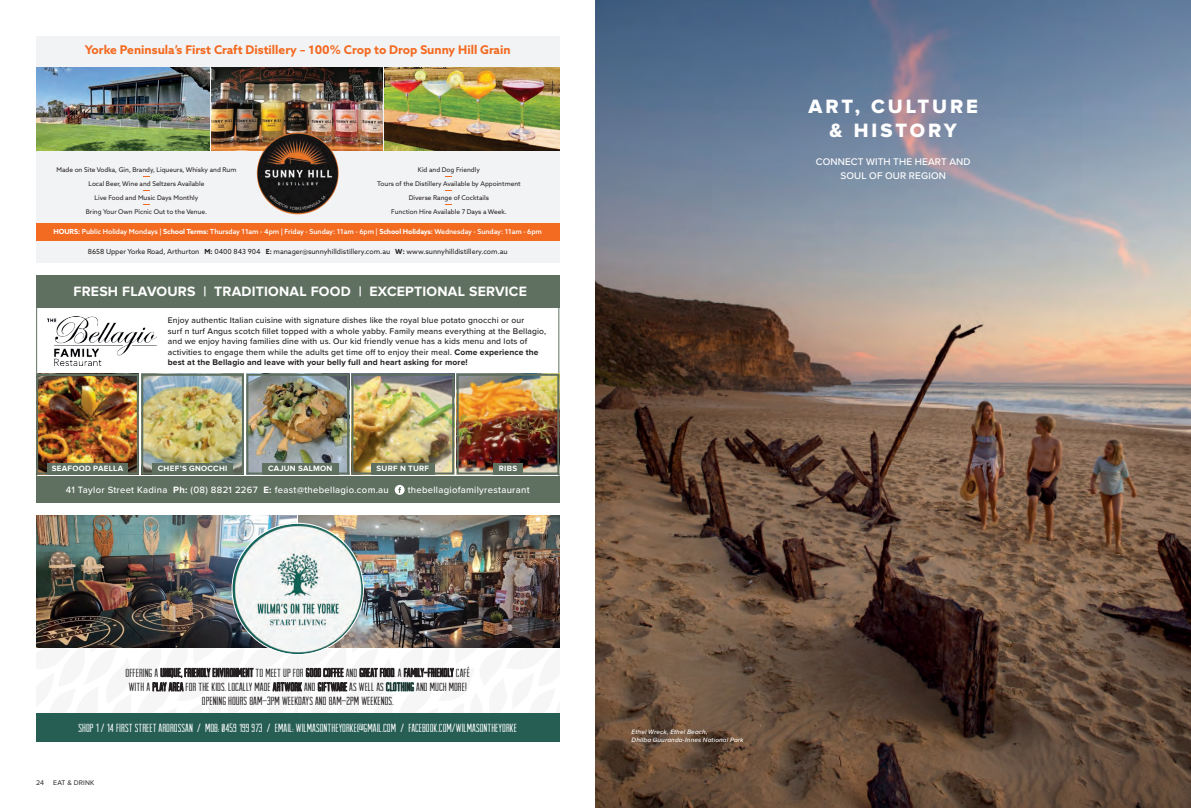
<style>
.page{position:relative;width:1191px;height:808px;background:#fff}
.page>*{position:absolute;margin:0;border:0;box-sizing:border-box;transform-origin:0 0}
.t1{font:20px/24px "Proxima Nova Extrabld";letter-spacing:.145em;color:#fff;text-align:center}
.t2{font:700 14px "Proxima Nova";letter-spacing:.015em;color:#fff}
.t3{font:700 12px "Azo Sans";color:#f36a21}
.t4{font:11.9px/14.3px "Arvil Sans";letter-spacing:.005em;color:#231f20;text-align:center}
.t5{font:11.9px "Arvil Sans";letter-spacing:.005em;color:#fff}
.t6{font:500 10px/14px "Proxima Nova";letter-spacing:.015em;color:#fff;text-align:center}
.t7{font:500 9.5px "Proxima Nova";letter-spacing:.03em;color:#fff}
.t8{font:500 8.5px/10.6px "Proxima Nova";letter-spacing:.015em;color:#231f20}
.t9{font:700 8px "Proxima Nova";letter-spacing:.035em;color:#fff}
.t10{font:500 7px "Azo Sans";letter-spacing:-.01em;color:#fff}
.t11{font:7px "Azo Sans";color:#231f20}
.t12{font:7px "Proxima Nova";letter-spacing:.025em;color:#231f20}
.t13{font:6.5px/14px "Azo Sans";color:#231f20;text-align:center}
.t14{font:italic 500 6.5px/7.8px "Proxima Nova";letter-spacing:.02em;color:#fff}
.s1{font-weight:700}
.s2{color:#265e54}
</style>
<div class="page">
<img style="left:595px;top:0;width:596px;height:808px">
<div style="left:36px;top:36px;width:523px;height:227px;background:#f2f3f4"></div>
<div style="left:36px;top:223px;width:523px;height:17px;background:#f36a21"></div>
<img style="left:36px;top:67px;width:173px;height:84px">
<img style="left:211px;top:67px;width:171px;height:84px">
<img style="left:384px;top:67px;width:175px;height:84px">
<img style="left:257px;top:133px;width:82px;height:81px;border-radius:41px">
<div style="left:36px;top:647px;width:262px;height:67px;background:#f8f8f9"></div>
<div style="left:298px;top:647px;width:261px;height:67px;background:#f8f8f8"></div>
<img style="left:299px;top:515px;width:260px;height:132px">
<img style="left:36px;top:515px;width:260px;height:132px">
<img style="left:232px;top:524px;width:131px;height:130px;border-radius:65px">
<div style="left:36px;top:714px;width:523px;height:28px;background:#265e54"></div>
<div style="left:36px;top:476px;width:523px;height:26px;background:#5f7060"></div>
<div style="left:36px;top:276px;width:523px;height:32px;background:#5f7060"></div>
<svg style="left:395px;top:485px;width:9px;height:10px"></svg>
<img style="left:48px;top:317px;width:108px;height:48px">
<img style="left:249px;top:377px;width:97px;height:94px">
<div style="left:246px;top:374px;width:103px;height:100px;border:2px solid #5f7060"></div>
<img style="left:144px;top:377px;width:97px;height:94px">
<div style="left:141px;top:374px;width:103px;height:100px;border:2px solid #5f7060"></div>
<img style="left:354px;top:377px;width:97px;height:94px">
<div style="left:351px;top:374px;width:103px;height:100px;border:2px solid #5f7060"></div>
<img style="left:39px;top:377px;width:97px;height:94px">
<div style="left:36px;top:374px;width:103px;height:100px;border:2px solid #5f7060"></div>
<img style="left:460px;top:377px;width:96px;height:94px">
<div style="left:457px;top:374px;width:102px;height:100px;border:2px solid #5f7060"></div>
<div style="left:47px;top:462px;width:81px;height:12px;background:#5f7060"></div>
<div style="left:152px;top:462px;width:81px;height:12px;background:#5f7060"></div>
<div style="left:262px;top:462px;width:76px;height:12px;background:#5f7060"></div>
<div style="left:371px;top:462px;width:64px;height:12px;background:#5f7060"></div>
<div style="left:493px;top:462px;width:30px;height:12px;background:#5f7060"></div>
<h3 class="t3" style="left:85px;top:42px;width:427px">Yorke Peninsula’s First Craft Distillery – 100% Crop to Drop Sunny Hill Grain</h3>
<p class="t13" style="left:57px;top:163px;width:181px">Made on Site Vodka, Gin, Brandy, Liqueurs, Whisky and Rum Local Beer, Wine and Seltzers Available<br>Live Food and Music Days Monthly<br>Bring Your Own Picnic Out to the Venue.</p>
<p class="t13" style="left:377px;top:163px;width:145px">Kid and Dog Friendly<br>Tours of the Distillery Available by Appointment Diverse Range of Cocktails<br>Function Hire Available 7 Days a Week.</p>
<p class="t10" style="left:53px;top:226px;width:490px"><span class="s1">HOURS:</span> Public Holiday Mondays | <span class="s1">School Terms:</span> Thursday 11am - 4pm | Friday - Sunday: 11am - 6pm | <span class="s1">School Holidays:</span> Wednesday - Sunday: 11am - 6pm</p>
<p class="t11" style="left:88px;top:247px;width:421px">8658 Upper Yorke Road, Arthurton <span class="s1">M:</span> 0400 843 904 <span class="s1">E:</span> manager@sunnyhilldistillery.com.au <span class="s1">W:</span> www.sunnyhilldistillery.com.au</p>
<h2 class="t2" style="left:74px;top:284px;width:455px">FRESH FLAVOURS | TRADITIONAL FOOD | EXCEPTIONAL SERVICE</h2>
<p class="t8" style="left:168px;top:315px;width:380px">Enjoy authentic Italian cuisine with signature dishes like the royal blue potato gnocchi or our<br>surf n turf Angus scotch fillet topped with a whole yabby. Family means everything at the Bellagio, and we enjoy having families dine with us. Our kid friendly venue has a kids menu and lots of activities to engage them while the adults get time off to enjoy their meal. <span class="s1">Come experience the best at the Bellagio and leave with your belly full and heart asking for more!</span></p>
<p class="t9" style="left:52px;top:464px;width:73px">SEAFOOD PAELLA</p>
<p class="t9" style="left:158px;top:464px;width:71px">CHEF’S GNOCCHI</p>
<p class="t9" style="left:268px;top:464px;width:66px">CAJUN SALMON</p>
<p class="t9" style="left:376px;top:464px;width:54px">SURF N TURF</p>
<p class="t9" style="left:499px;top:464px;width:20px">RIBS</p>
<p class="t7" style="left:66px;top:483px;width:324px">41 Taylor Street Kadina <span class="s1">Ph:</span> (08) 8821 2267 <span class="s1">E:</span> feast@thebellagio.com.au</p>
<p class="t7" style="left:408px;top:483px;width:123px">thebellagiofamilyrestaurant</p>
<p class="t4" style="left:126px;top:665px;width:346px">OFFERING A UNIQUE, FRIENDLY ENVIRONMENT TO MEET UP FOR GOOD COFFEE AND GREAT FOOD. A FAMILY-FRIENDLY CAFÉ<br>WITH A PLAY AREA FOR THE KIDS. LOCALLY MADE ARTWORK AND GIFTWARE AS WELL AS <span class="s2">CLOTHING</span> AND MUCH MORE!<br>OPENING HOURS 8AM–3PM WEEKDAYS AND 8AM–2PM WEEKENDS.</p>
<h3 class="t5" style="left:79px;top:721px;width:440px">SHOP 1 / 14 FIRST STREET ARDROSSAN / MOB: 0459 199 973 / EMAIL: WILMASONTHEYORKE@GMAIL.COM / FACEBOOK.COM/WILMASONTHEYORKE</h3>
<p class="t12" style="left:36px;top:779px;width:9px">24</p>
<p class="t12" style="left:53px;top:779px;width:43px">EAT &amp; DRINK</p>
<h1 class="t1" style="left:808px;top:94px;width:171px">ART, CULTURE &amp; HISTORY</h1>
<p class="t6" style="left:816px;top:154px;width:156px">CONNECT WITH THE HEART AND<br>SOUL OF OUR REGION</p>
<p class="t14" style="left:631px;top:728px;width:113px">Ethel Wreck, Ethel Beach,<br>Dhilba Guuranda-Innes National Park</p>
</div>
